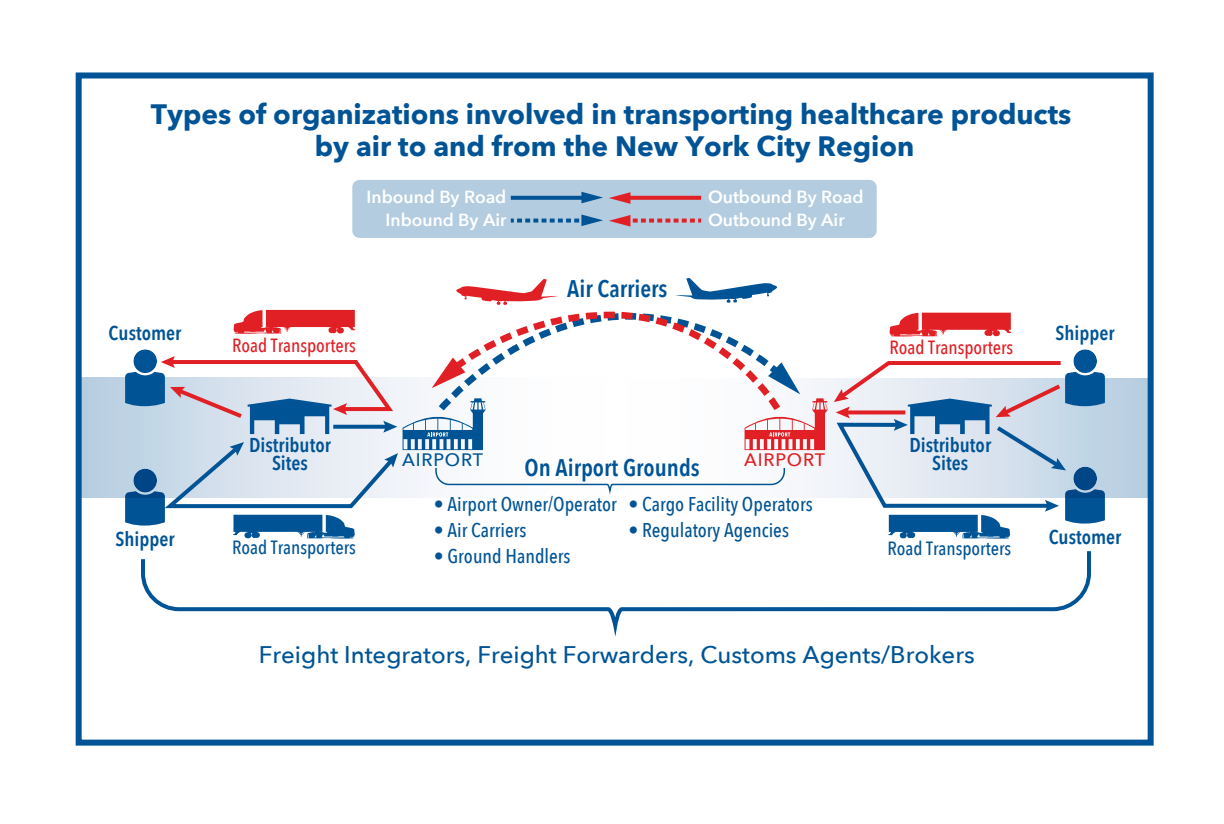
<style>
.page{position:relative;width:1224px;height:824px;background:#fff}
.page>*{position:absolute;margin:0;border:0;box-sizing:border-box;transform-origin:0 0}
.t1{font:700 28px/32px "Avenir Next";color:#005495;text-align:center}
.t2{font:500 24px "Avenir Next";color:#005495}
.t3{font:600 24px "Avenir Next Condensed";color:#005495}
.t4{font:600 20px/18px "Avenir Next Condensed";color:#005495;text-align:center}
.t5{font:500 19.8px "Avenir Next Condensed";color:#005495}
.t6{font:500 19px "Avenir Next Condensed";color:#005495}
.t7{font:500 19px "Avenir Next Condensed";color:#e02025}
.t8{font:500 18px "Avenir Next";letter-spacing:.045em;color:#005495}
.t9{font:500 18px "Avenir Next";letter-spacing:.045em;color:#e02025}
.t10{font:600 17.6px/22.8px "Avenir Next";color:#fff;text-align:right}
</style>
<div class="page">
<div style="left:77px;top:378px;width:537px;height:119px;background:#bbd0e2"></div>
<div style="left:617px;top:378px;width:534px;height:119px;background:#bad0e2"></div>
<div style="left:353px;top:181px;width:523px;height:56px;background:#b3ccdf;border-radius:6px"></div>
<div style="left:352px;top:180px;width:525px;height:58px;border:2px solid #005495;border-radius:6px"></div>
<svg style="left:511px;top:214px;width:92px;height:12px"></svg>
<svg style="left:511px;top:196px;width:70px;height:4px"></svg>
<svg style="left:581px;top:192px;width:22px;height:11px"></svg>
<svg style="left:609px;top:215px;width:92px;height:11px"></svg>
<svg style="left:630px;top:196px;width:71px;height:4px"></svg>
<svg style="left:609px;top:192px;width:21px;height:12px"></svg>
<svg style="left:141px;top:551px;width:950px;height:78px"></svg>
<div style="left:76px;top:72px;width:1078px;height:673px;border:6px solid #005495"></div>
<svg style="left:125px;top:278px;width:980px;height:260px"></svg>
<p class="t1" style="left:151px;top:98px;width:922px">Types of organizations involved in transporting healthcare products by air to and from the New York City Region</p>
<p class="t10" style="left:367px;top:185px;width:141px">Inbound By Road<br>Inbound By Air</p>
<p class="t10" style="left:708px;top:185px;width:157px;text-align:left">Outbound By Road<br>Outbound By Air</p>
<p class="t4" style="left:109px;top:323px;width:74px">Customer</p>
<p class="t4" style="left:116px;top:530px;width:60px">Shipper</p>
<p class="t3" style="left:567px;top:268px;width:102px">Air Carriers</p>
<p class="t7" style="left:232px;top:334px;width:125px">Road Transporters</p>
<p class="t7" style="left:889px;top:336px;width:125px">Road Transporters</p>
<p class="t4" style="left:249px;top:435px;width:83px">Distributor<br>Sites</p>
<p class="t6" style="left:232px;top:536px;width:125px">Road Transporters</p>
<p class="t8" style="left:402px;top:444px;width:82px">AIRPORT</p>
<p class="t9" style="left:744px;top:444px;width:82px">AIRPORT</p>
<p class="t5" style="left:434px;top:492px;width:185px">• Airport Owner/Operator</p>
<p class="t5" style="left:434px;top:517px;width:94px">• Air Carriers</p>
<p class="t5" style="left:434px;top:543px;width:138px">• Ground Handlers</p>
<p class="t3" style="left:525px;top:446px;width:177px">On Airport Grounds</p>
<p class="t5" style="left:628px;top:492px;width:186px">• Cargo Facility Operators</p>
<p class="t5" style="left:628px;top:517px;width:162px">• Regulatory Agencies</p>
<p class="t4" style="left:909px;top:435px;width:83px">Distributor<br>Sites</p>
<p class="t6" style="left:887px;top:536px;width:125px">Road Transporters</p>
<p class="t2" style="left:259px;top:634px;width:717px">Freight Integrators, Freight Forwarders, Customs Agents/Brokers</p>
<p class="t4" style="left:1056px;top:323px;width:60px">Shipper</p>
<p class="t4" style="left:1049px;top:528px;width:74px">Customer</p>
</div>
